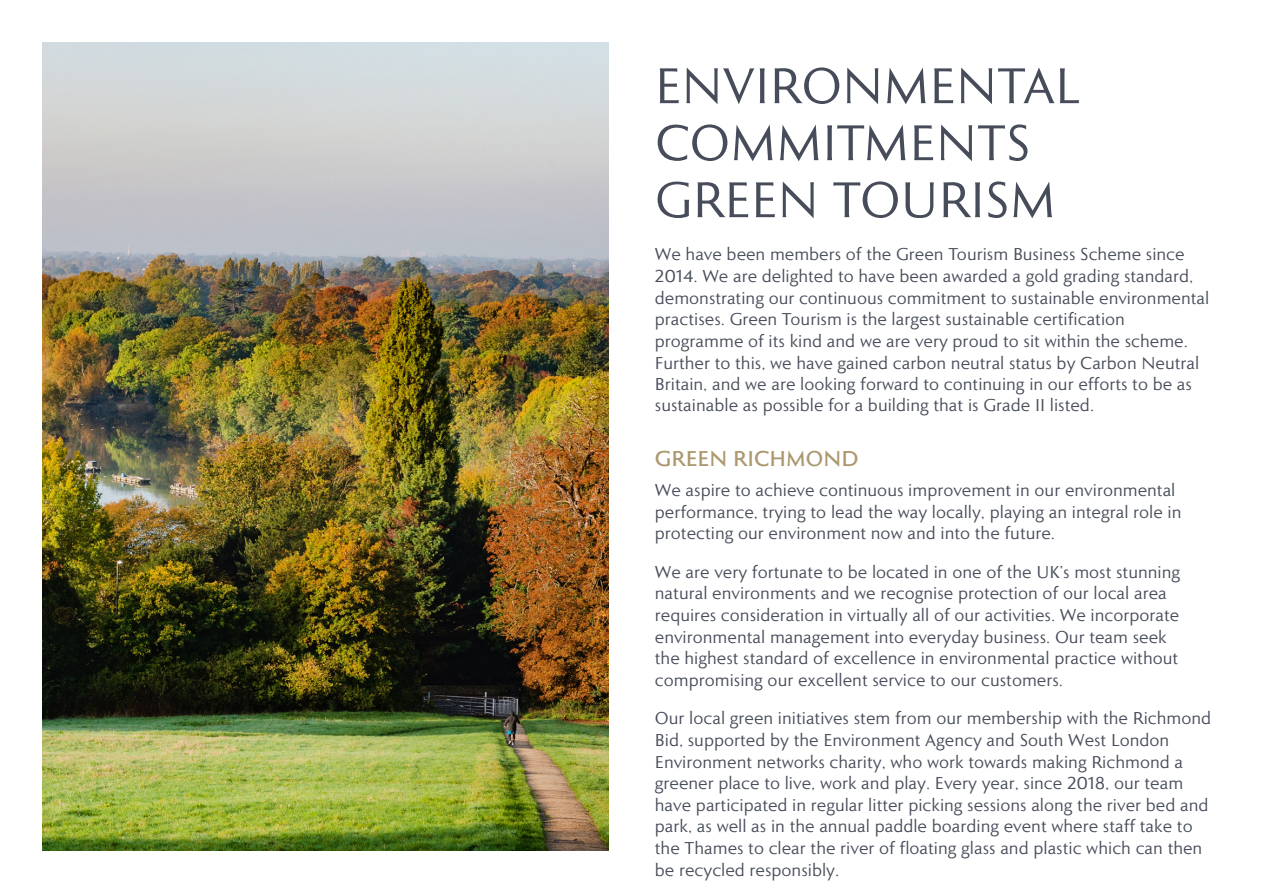
<style>
.page{position:relative;width:1263px;height:893px;background:#fff}
.page>*{position:absolute;margin:0;border:0;box-sizing:border-box;transform-origin:0 0}
.Body_Copy{font:52.5px/57px "Roma";color:#464c59}
.Body_Copy-2{font:600 22.5px "Roma";color:#ac986e}
.Body_Copy-3{font:18px/21.6px "Roma";color:#464c59}
</style>
<div class="page">
<img style="left:43px;top:43px;width:565px;height:807px">
<p class="Body_Copy" style="left:655px;top:56px;width:427px">ENVIRONMENTAL<br>COMMITMENTS<br>GREEN TOURISM</p>
<p class="Body_Copy-3" style="left:655px;top:243px;width:556px">We have been members of the Green Tourism Business Scheme since 2014. We are delighted to have been awarded a gold grading standard, demonstrating our continuous commitment to sustainable environmental practises. Green Tourism is the largest sustainable certification programme of its kind and we are very proud to sit within the scheme.<br>Further to this, we have gained carbon neutral status by Carbon Neutral Britain, and we are looking forward to continuing in our efforts to be as sustainable as possible for a building that is Grade II listed.</p>
<p class="Body_Copy-2" style="left:655px;top:443px;width:205px">GREEN RICHMOND</p>
<p class="Body_Copy-3" style="left:655px;top:479px;width:528px">We aspire to achieve continuous improvement in our environmental performance, trying to lead the way locally, playing an integral role in protecting our environment now and into the future.</p>
<p class="Body_Copy-3" style="left:655px;top:561px;width:527px">We are very fortunate to be located in one of the UK’s most stunning natural environments and we recognise protection of our local area requires consideration in virtually all of our activities. We incorporate environmental management into everyday business. Our team seek the highest standard of excellence in environmental practice without compromising our excellent service to our customers.</p>
<p class="Body_Copy-3" style="left:655px;top:707px;width:558px">Our local green initiatives stem from our membership with the Richmond Bid, supported by the Environment Agency and South West London Environment networks charity, who work towards making Richmond a greener place to live, work and play. Every year, since 2018, our team have participated in regular litter picking sessions along the river bed and park, as well as in the annual paddle boarding event where staff take to the Thames to clear the river of floating glass and plastic which can then be recycled responsibly.</p>
</div>
